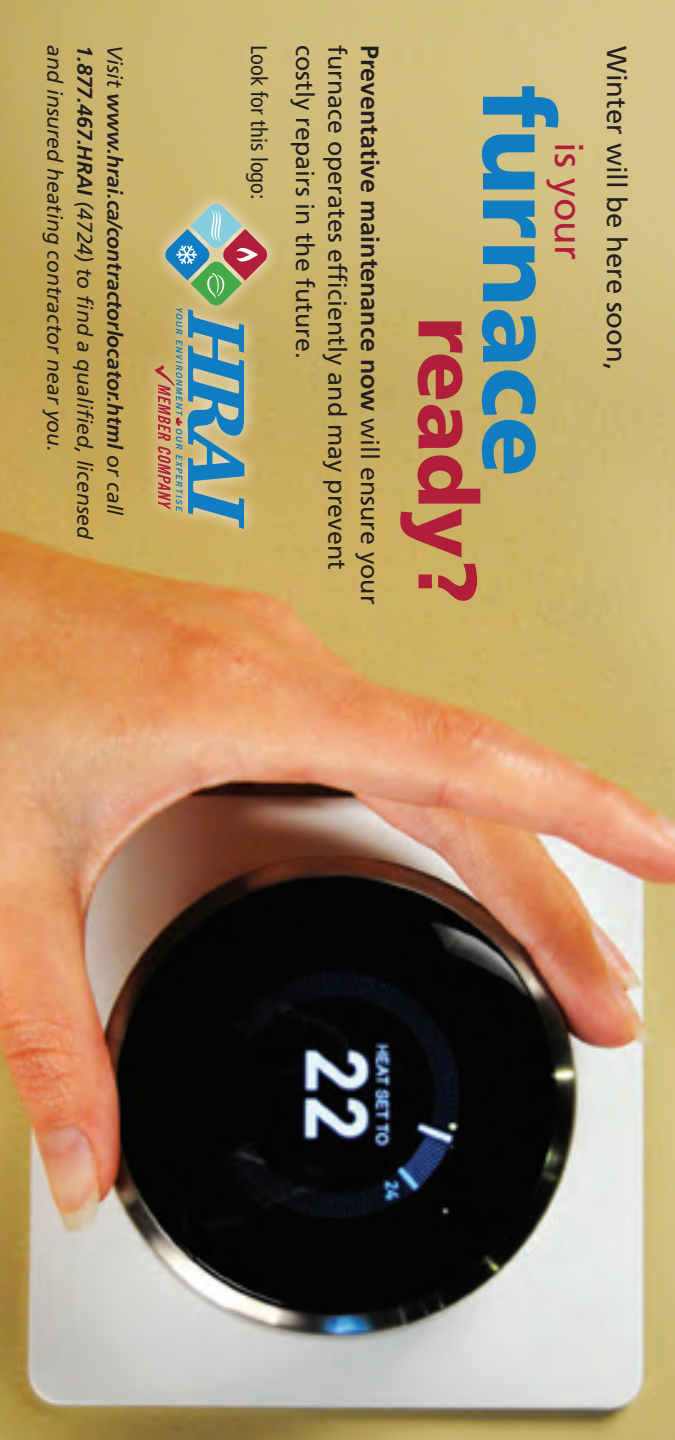
<style>
.page{position:relative;width:675px;height:1440px;background:#fff}
.page>*{position:absolute;margin:0;border:0;box-sizing:border-box;transform-origin:0 0}
.t1{font:900 99px "Frutiger LT Std";color:#107dc2}
.t2{font:900 82.5px "Frutiger LT Std";color:#b11e3a}
.t3{font:38.5px "Frutiger LT Std";color:#b11e3a}
.t4{font:27.5px "Frutiger LT Std";color:#231f20}
.t5{font:25px "Frutiger LT Std";color:#231f20}
.t6{font:700 25px "Frutiger LT Std";color:#231f20}
.t7{font:condensed 22.5px "Frutiger LT Std";color:#231f20}
.t8{font:italic 21.25px/30px "Frutiger LT Std";color:#231f20}
.s1{font-weight:700}
.s2{font-weight:400}
</style>
<div class="page">
<img style="left:0;top:0;width:675px;height:1440px">
<div style="left:141px;top:187px;width:143px;height:356px;background:#fff;opacity:.75"></div>
<svg style="left:155px;top:204px;width:112px;height:325px;background:#9ea488"></svg>
<p class="t7" style="left:272px;top:45px;width:156px;rotate:90deg">Look for this logo:</p>
<p class="t5" style="left:319px;top:45px;width:315px;rotate:90deg">costly repairs in the future.</p>
<p class="t5" style="left:352px;top:45px;width:526px;rotate:90deg">furnace operates efficiently and may prevent</p>
<p class="t8" style="left:130px;top:45px;width:496px;rotate:90deg">Visit <span class="s1">www.hrai.ca/contractorlocator.html</span> or call<br><span class="s1">1.877.467.HRAI</span> (4724) to find a qualified, licensed and insured heating contractor near you.</p>
<p class="t4" style="left:633px;top:46px;width:325px;rotate:90deg">Winter will be here soon,</p>
<p class="t6" style="left:384px;top:45px;width:561px;rotate:90deg">Preventative maintenance now <span class="s2">will ensure your</span></p>
<h1 class="t1" style="left:577px;top:85px;width:394px;rotate:90deg">furnace</h1>
<h3 class="t3" style="left:591px;top:142px;width:119px;rotate:90deg">is your</h3>
<h2 class="t2" style="left:497px;top:317px;width:289px;rotate:90deg">ready?</h2>
</div>
